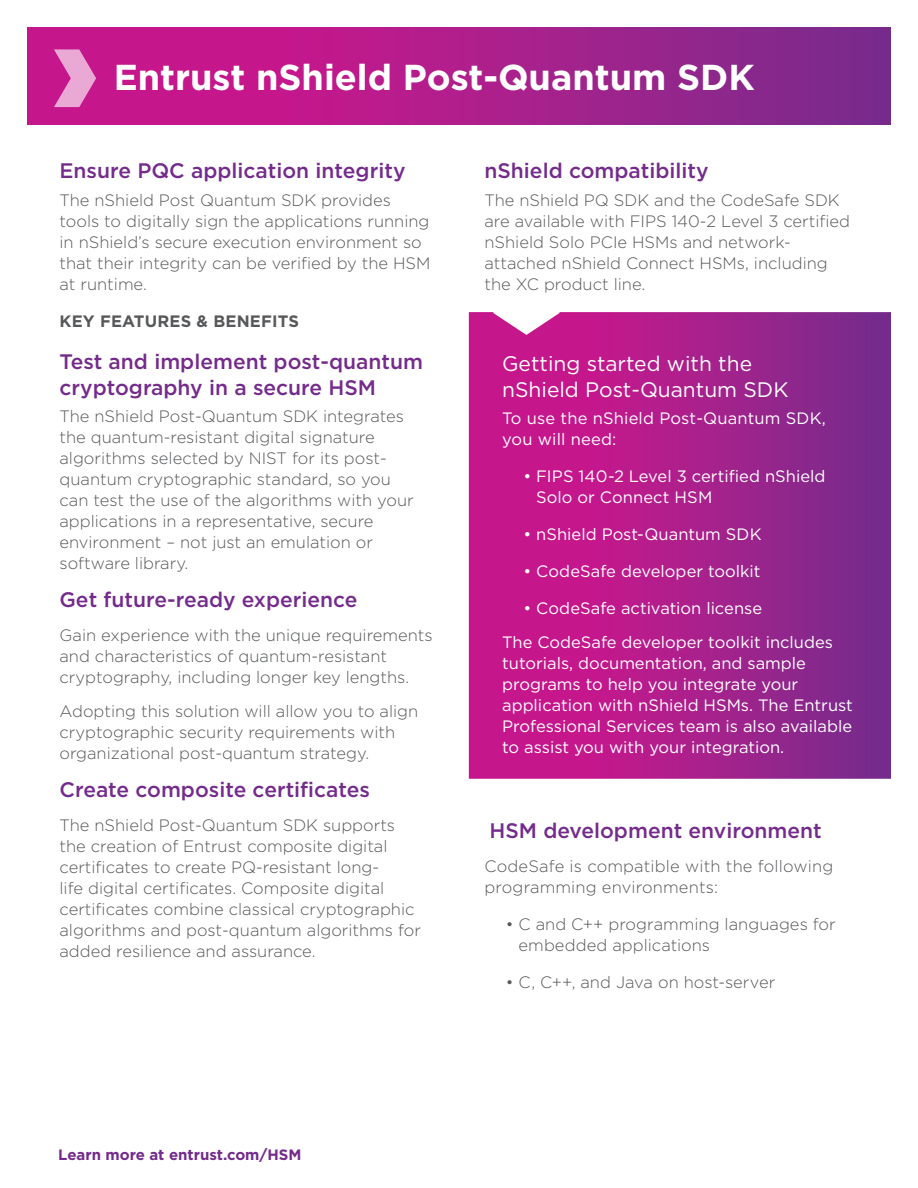
<style>
.page{position:relative;width:918px;height:1188px;background:#fff}
.page>*{position:absolute;margin:0;border:0;box-sizing:border-box;transform-origin:0 0}
._1_Back_Page_Title{font:700 36px "Gotham";color:#fff}
._3_Header{font:500 21px/25.5px "Gotham";color:#742b8b}
._4_Body_Text{font:500 21px "Gotham";color:#742b8b}
._3_Header-2{font:21px/25.5px "Gotham";color:#fff}
._4_Body_Text-2{font:300 16.5px/21px "Gotham";color:#57585a}
._4_Body_Text-3{font:16.5px/21px "Gotham";color:#fff}
._4_Body_Text-4{font:700 16.5px "Gotham";letter-spacing:.01em;color:#57585a}
.t1{font:700 15px "Gotham";color:#742b8b}
</style>
<div class="page">
<svg style="left:27px;top:27px;width:864px;height:98px;background:#a91e8b"></svg>
<svg style="left:54px;top:50px;width:42px;height:57px;background:#da6eb7"></svg>
<svg style="left:469px;top:312px;width:422px;height:467px;background:#a8208c"></svg>
<p class="_1_Back_Page_Title" style="left:114px;top:54px;width:642px">Entrust nShield Post-Quantum SDK</p>
<p class="_3_Header" style="left:60px;top:158px;width:348px">Ensure PQC application integrity</p>
<p class="_4_Body_Text-2" style="left:60px;top:189px;width:373px">The nShield Post Quantum SDK provides tools to digitally sign the applications running in nShield’s secure execution environment so that their integrity can be verified by the HSM at runtime.</p>
<p class="_4_Body_Text-4" style="left:60px;top:310px;width:241px">KEY FEATURES &amp; BENEFITS</p>
<p class="_3_Header" style="left:60px;top:349px;width:365px">Test and implement post-quantum cryptography in a secure HSM</p>
<p class="_4_Body_Text-2" style="left:60px;top:405px;width:356px">The nShield Post-Quantum SDK integrates the quantum-resistant digital signature algorithms selected by NIST for its post&shy;quantum cryptographic standard, so you can test the use of the algorithms with your applications in a representative, secure environment – not just an emulation or software library.</p>
<p class="_4_Body_Text" style="left:60px;top:586px;width:300px">Get future-ready experience</p>
<p class="_4_Body_Text-2" style="left:60px;top:624px;width:375px">Gain experience with the unique requirements and characteristics of quantum-resistant cryptography, including longer key lengths.</p>
<p class="_4_Body_Text-2" style="left:60px;top:700px;width:360px">Adopting this solution will allow you to align cryptographic security requirements with organizational post-quantum strategy.</p>
<p class="_4_Body_Text" style="left:60px;top:776px;width:312px">Create composite certificates</p>
<p class="_4_Body_Text-2" style="left:60px;top:814px;width:363px">The nShield Post-Quantum SDK supports the creation of Entrust composite digital certificates to create PQ-resistant long-<br>life digital certificates. Composite digital certificates combine classical cryptographic algorithms and post-quantum algorithms for added resilience and assurance.</p>
<p class="_3_Header" style="left:485px;top:158px;width:226px">nShield compatibility</p>
<p class="_4_Body_Text-2" style="left:485px;top:189px;width:367px">The nShield PQ SDK and the CodeSafe SDK are available with FIPS 140-2 Level 3 certified nShield Solo PCIe HSMs and network&shy;attached nShield Connect HSMs, including the XC product line.</p>
<p class="_3_Header-2" style="left:502px;top:351px;width:288px">Getting started with the nShield Post-Quantum SDK</p>
<p class="_4_Body_Text-3" style="left:502px;top:408px;width:325px">To use the nShield Post-Quantum SDK, you will need:</p>
<p class="_4_Body_Text-3" style="left:536px;top:466px;width:291px;text-indent:-13px">• FIPS 140-2 Level 3 certified nShield<br>Solo or Connect HSM</p>
<p class="_4_Body_Text-3" style="left:523px;top:524px;width:240px">• nShield Post-Quantum SDK</p>
<p class="_4_Body_Text-3" style="left:523px;top:560px;width:238px">• CodeSafe developer toolkit</p>
<p class="_4_Body_Text-3" style="left:523px;top:597px;width:240px">• CodeSafe activation license</p>
<p class="_4_Body_Text-3" style="left:502px;top:631px;width:352px">The CodeSafe developer toolkit includes tutorials, documentation, and sample programs to help you integrate your application with nShield HSMs. The Entrust Professional Services team is also available to assist you with your integration.</p>
<p class="_4_Body_Text" style="left:489px;top:817px;width:334px">HSM development environment</p>
<p class="_4_Body_Text-2" style="left:485px;top:855px;width:350px">CodeSafe is compatible with the following programming environments:</p>
<p class="_4_Body_Text-2" style="left:519px;top:913px;width:319px;text-indent:-13px">• C and C++ programming languages for embedded applications</p>
<p class="_4_Body_Text-2" style="left:506px;top:971px;width:271px">• C, C++, and Java on host-server</p>
<p class="t1" style="left:58px;top:1144px;width:245px">Learn more at entrust.com/HSM</p>
</div>
